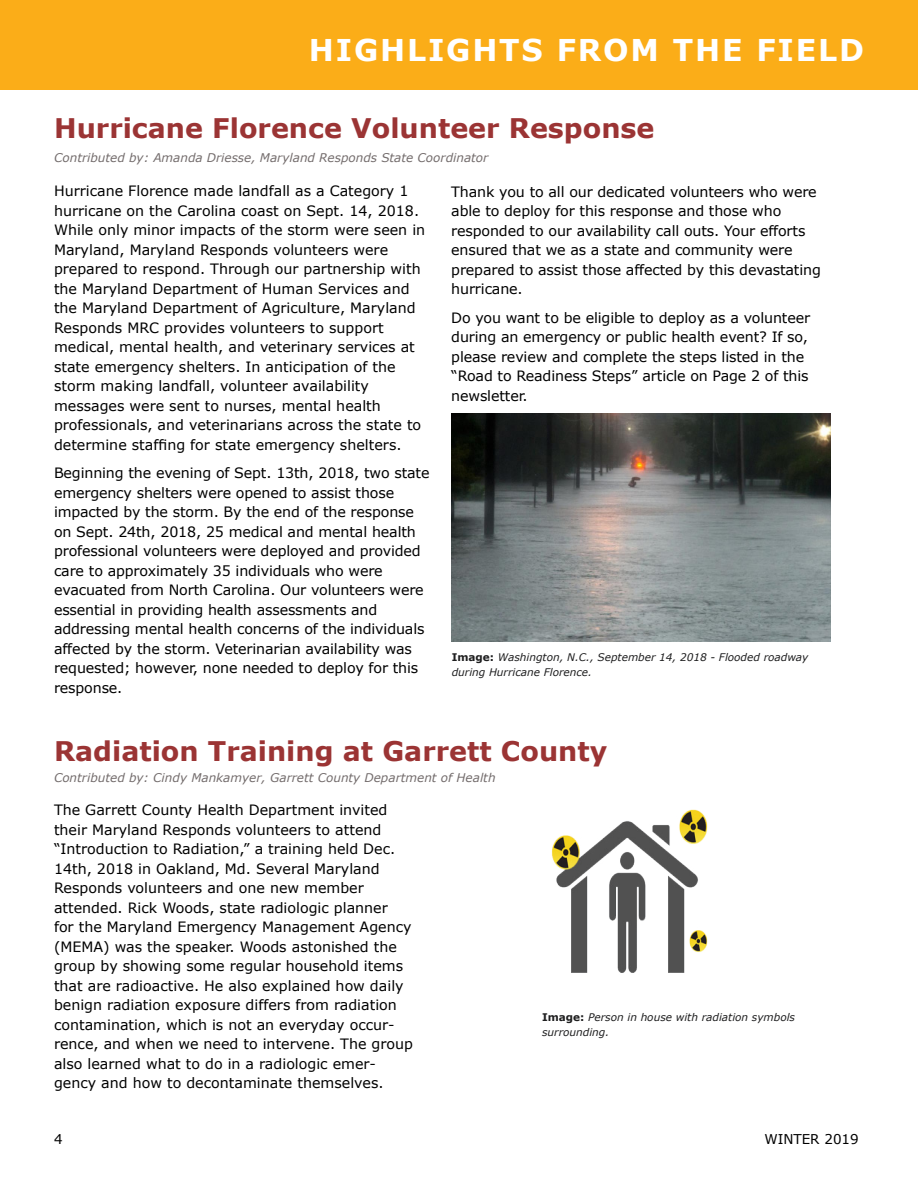
<style>
.page{position:relative;width:918px;height:1188px;background:#fff}
.page>*{position:absolute;margin:0;border:0;box-sizing:border-box;transform-origin:0 0}
.t1{font:700 30px "Verdana";letter-spacing:.06em;color:#fff}
.t2{font:700 27px "Verdana";color:#9b3434}
.t3{font:14.25px/19.5px "Verdana";color:#000}
.t4{font:13.5px "Verdana";color:#000}
.t5{font:italic 12px "Verdana";color:#746d6d}
.t6{font:italic 10.5px/15px "Verdana";color:#1e1e1f}
.s1{font-weight:700;font-style:normal}
</style>
<div class="page">
<div style="left:0;top:0;width:918px;height:90px;background:#fbad18"></div>
<img style="left:451px;top:413px;width:380px;height:228px">
<img style="left:552px;top:809px;width:156px;height:164px">
<h1 class="t1" style="left:309px;top:29px;width:556px">HIGHLIGHTS FROM THE FIELD</h1>
<h2 class="t2" style="left:54px;top:109px;width:602px">Hurricane Florence Volunteer Response</h2>
<p class="t5" style="left:54px;top:149px;width:436px">Contributed by: Amanda Driesse, Maryland Responds State Coordinator</p>
<p class="t3" style="left:54px;top:181px;width:373px">Hurricane Florence made landfall as a Category 1 hurricane on the Carolina coast on Sept. 14, 2018.<br>While only minor impacts of the storm were seen in Maryland, Maryland Responds volunteers were prepared to respond. Through our partnership with the Maryland Department of Human Services and the Maryland Department of Agriculture, Maryland Responds MRC provides volunteers to support medical, mental health, and veterinary services at state emergency shelters. In anticipation of the storm making landfall, volunteer availability messages were sent to nurses, mental health professionals, and veterinarians across the state to determine staffing for state emergency shelters.</p>
<p class="t3" style="left:54px;top:463px;width:377px">Beginning the evening of Sept. 13th, 2018, two state emergency shelters were opened to assist those impacted by the storm. By the end of the response on Sept. 24th, 2018, 25 medical and mental health professional volunteers were deployed and provided care to approximately 35 individuals who were evacuated from North Carolina. Our volunteers were essential in providing health assessments and addressing mental health concerns of the individuals affected by the storm. Veterinarian availability was requested; however, none needed to deploy for this response.</p>
<p class="t3" style="left:451px;top:182px;width:371px">Thank you to all our dedicated volunteers who were able to deploy for this response and those who responded to our availability call outs. Your efforts ensured that we as a state and community were prepared to assist those affected by this devastating hurricane.</p>
<p class="t3" style="left:451px;top:308px;width:360px">Do you want to be eligible to deploy as a volunteer during an emergency or public health event? If so, please review and complete the steps listed in the “Road to Readiness Steps” article on Page 2 of this newsletter.</p>
<p class="t6" style="left:452px;top:650px;width:358px"><span class="s1">Image:</span> Washington, N.C., September 14, 2018 - Flooded roadway during Hurricane Florence.</p>
<h2 class="t2" style="left:54px;top:732px;width:555px">Radiation Training at Garrett County</h2>
<p class="t5" style="left:54px;top:769px;width:443px">Contributed by: Cindy Mankamyer, Garrett County Department of Health</p>
<p class="t3" style="left:54px;top:800px;width:361px">The Garrett County Health Department invited their Maryland Responds volunteers to attend “Introduction to Radiation,” a training held Dec.<br>14th, 2018 in Oakland, Md. Several Maryland Responds volunteers and one new member attended. Rick Woods, state radiologic planner<br>for the Maryland Emergency Management Agency (MEMA) was the speaker. Woods astonished the group by showing some regular household items that are radioactive. He also explained how daily benign radiation exposure differs from radiation contamination, which is not an everyday occur&shy;rence, and when we need to intervene. The group also learned what to do in a radiologic emer&shy;gency and how to decontaminate themselves.</p>
<p class="t6" style="left:542px;top:1010px;width:255px"><span class="s1">Image:</span> Person in house with radiation symbols surrounding.</p>
<p class="t4" style="left:54px;top:1130px;width:10px">4</p>
<p class="t4" style="left:764px;top:1130px;width:96px">WINTER 2019</p>
</div>
